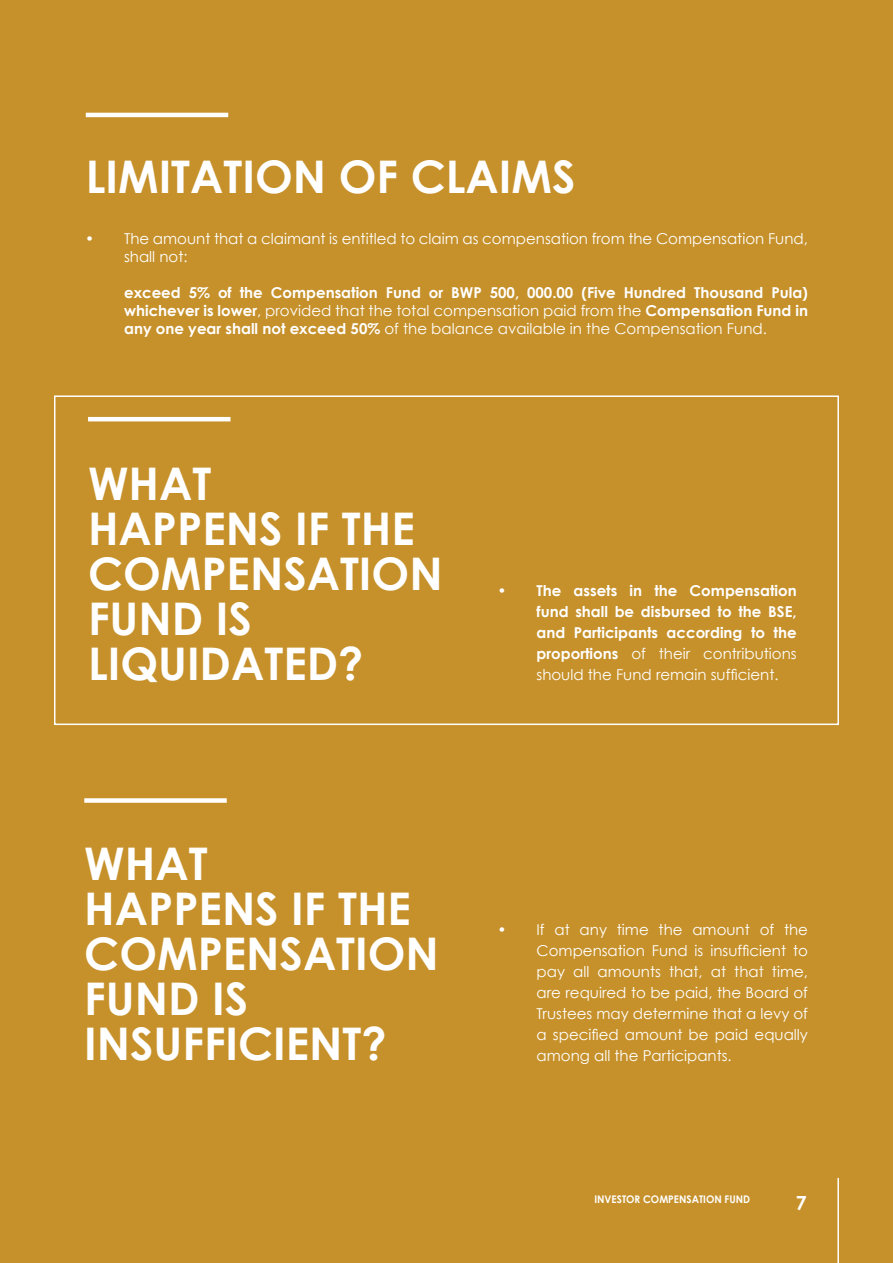
<style>
.page{position:relative;width:893px;height:1263px;background:#c6912b}
.page>*{position:absolute;margin:0;border:0;box-sizing:border-box;transform-origin:0 0}
.t1{font:700 45px/45px "Century Gothic";color:#fff}
.t2{font:700 19.5px "Century Gothic";color:#fff}
.t3{font:700 15px/21px "Century Gothic";color:#fff;text-align:justify}
.t4{font:15px/21px "Century Gothic";color:#fff}
.t5{font:700 10.5px "Century Gothic";color:#fff;scale:.95 1}
.s1{font-weight:400}
</style>
<div class="page">
<hr style="left:86px;top:113px;width:142px;height:4px;background:#fff">
<div style="left:84px;top:798px;width:143px;height:5px;background:#fff"></div>
<hr style="left:88px;top:417px;width:142px;height:4px;background:#fff">
<div style="left:54px;top:395px;width:785px;height:330px;border:2px solid #fff"></div>
<hr style="left:837px;top:1178px;width:2px;height:85px;background:#fff">
<h1 class="t1" style="left:86px;top:153px;width:491px">LIMITATION OF CLAIMS</h1>
<p class="t4" style="left:124px;top:229px;width:685px;line-height:18px;text-indent:-39px">• The amount that a claimant is entitled to claim as compensation from the Compensation Fund, shall not:</p>
<p class="t3" style="left:124px;top:283px;width:685px;line-height:18px">exceed 5% of the Compensation Fund or BWP 500, 000.00 (Five Hundred Thousand Pula) whichever is lower<span class="s1">, provided that the total compensation paid from the</span> Compensation Fund in any one year shall not exceed 50% <span class="s1">of the balance available in the Compensation Fund.</span></p>
<h1 class="t1" style="left:88px;top:460px;width:356px">WHAT<br>HAPPENS IF THE<br>COMPENSATION<br>FUND IS<br>LIQUIDATED?</h1>
<p class="t3" style="left:536px;top:580px;width:262px;text-indent:-39px"><span class="s1">•</span> The assets in the Compensation fund shall be disbursed to the BSE, and Participants according to the proportions <span class="s1">of their contributions should the Fund remain sufficient.</span></p>
<h1 class="t1" style="left:84px;top:840px;width:356px">WHAT<br>HAPPENS IF THE<br>COMPENSATION<br>FUND IS<br>INSUFFICIENT?</h1>
<p class="t4" style="left:537px;top:919px;width:273px;text-align:justify;text-indent:-39px">• If at any time the amount of the Compensation Fund is insufficient to pay all amounts that, at that time, are required to be paid, the Board of Trustees may determine that a levy of a specified amount be paid equally among all the Participants.</p>
<p class="t5" style="left:594px;top:1192px;width:165px">INVESTOR COMPENSATION FUND</p>
<h2 class="t2" style="left:796px;top:1191px;width:12px">7</h2>
</div>
